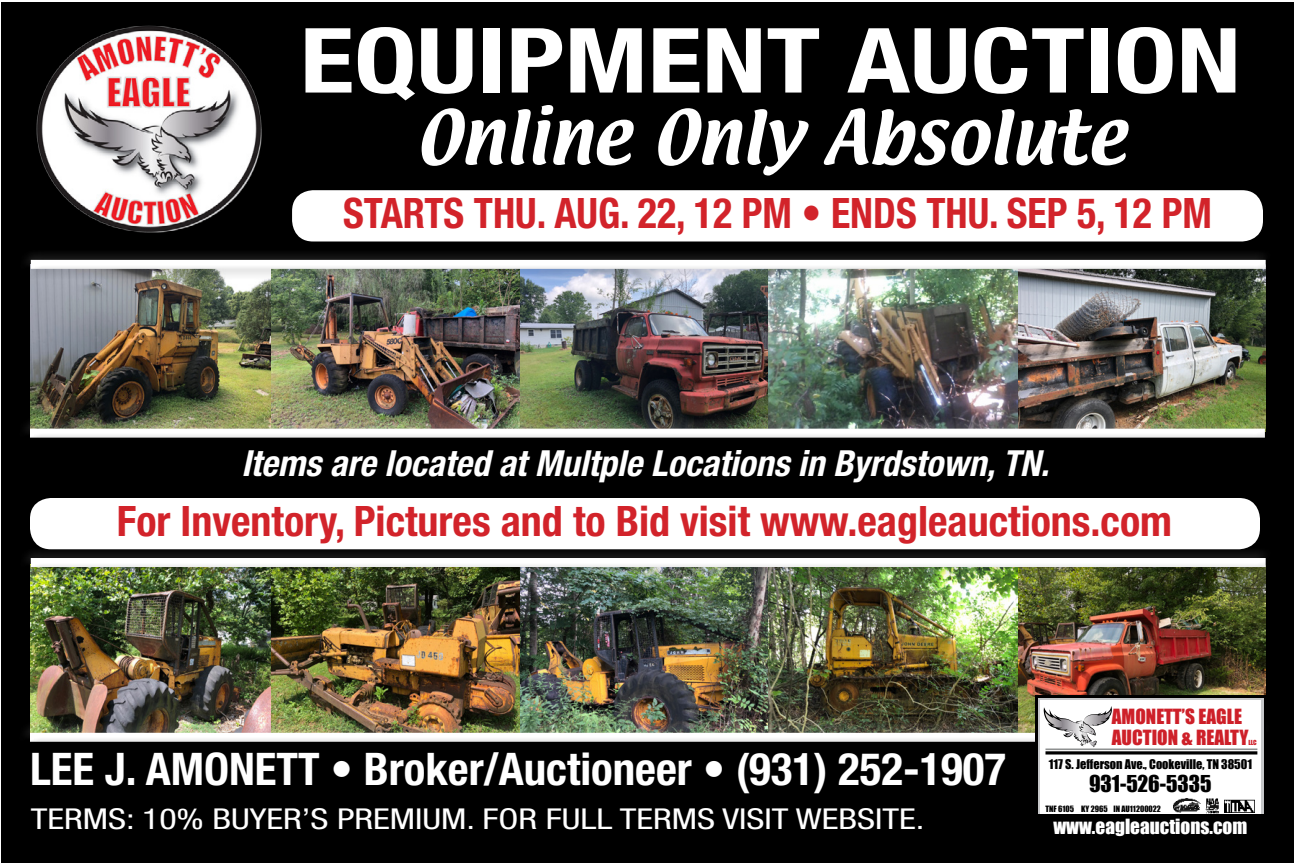
<style>
.page{position:relative;width:1296px;height:864px;background:#fff}
.page>*{position:absolute;margin:0;border:0;box-sizing:border-box;transform-origin:0 0}
.t1{font:700 condensed 90px "Helvetica Neue LT Std";color:#fff;scale:1.25 1}
.t2{font:66px "Textile";color:#fff}
.t3{font:700 condensed 45px "Helvetica Neue LT Std";color:#fff}
.t4{font:700 condensed 42px "Helvetica Neue LT Std";color:#d2232a}
.t5{font:700 condensed 42px "Helvetica Neue LT Std";color:#d2232a;scale:.95 1}
.t6{font:italic 700 condensed 36px "Helvetica Neue LT Std";color:#fff}
.t7{font:condensed 28.8px "Helvetica Neue LT Std";color:#fff;scale:1.25 1}
.t8{font:21.3px "Impact";color:#000}
.t9{font:19.2px/21.3px "Impact";color:#ce2029}
.t10{font:19.2px "Impact";color:#fff}
.t11{font:12.3px "Impact";color:#000}
.t12{font:8.1px "Impact";color:#000}
.t13{font:6.3px "Impact";color:#ce2029}
</style>
<div class="page">
<div style="left:2px;top:2px;width:1292px;height:860px;background:#000"></div>
<img style="left:36px;top:25px;width:200px;height:208px">
<img style="left:30px;top:280px;width:206px;height:138px">
<img style="left:1018px;top:578px;width:248px;height:145px">
<img style="left:1241px;top:280px;width:25px;height:138px">
<img style="left:30px;top:578px;width:242px;height:145px">
<img style="left:272px;top:578px;width:745px;height:145px">
<div style="left:20px;top:548px;width:1252px;height:22px;background:#fff;opacity:.75"></div>
<div style="left:24px;top:555px;width:1252px;height:23px;background:#000;opacity:.75"></div>
<div style="left:23px;top:730px;width:1253px;height:23px;background:#000;opacity:.75"></div>
<div style="left:1035px;top:695px;width:231px;height:145px;background:#000"></div>
<div style="left:1038px;top:698px;width:226px;height:139px;background:#c7c8ca"></div>
<div style="left:1040px;top:700px;width:221px;height:135px;background:#fff"></div>
<hr style="left:1045px;top:749px;width:212px;height:1px;background:#8e9090">
<svg style="left:1045px;top:751px;width:212px;height:4px"></svg>
<img style="left:1174px;top:799px;width:27px;height:14px">
<img style="left:1205px;top:798px;width:14px;height:15px">
<img style="left:1225px;top:800px;width:30px;height:12px">
<div style="left:1037px;top:814px;width:227px;height:23px;background:#000"></div>
<svg style="left:1044px;top:706px;width:68px;height:41px"></svg>
<img style="left:25px;top:625px;width:106px;height:238px">
<img style="left:138px;top:625px;width:873px;height:238px">
<div style="left:30px;top:498px;width:1230px;height:51px;background:#fff;border-radius:21px"></div>
<div style="left:20px;top:250px;width:1252px;height:22px;background:#090909"></div>
<div style="left:24px;top:257px;width:1252px;height:23px;background:#000;opacity:.75"></div>
<div style="left:20px;top:418px;width:1251px;height:23px;background:#fff;opacity:.75"></div>
<div style="left:23px;top:426px;width:1253px;height:23px;background:#000;opacity:.75"></div>
<img style="left:236px;top:63px;width:1005px;height:490px">
<h1 class="t1" style="left:300px;top:6px;width:754px">EQUIPMENT AUCTION</h1>
<h2 class="t2" style="left:416px;top:91px;width:711px">Online Only Absolute</h2>
<p class="t5" style="left:343px;top:188px;width:916px">STARTS THU. AUG. 22, 12 PM • ENDS THU. SEP 5, 12 PM</p>
<p class="t6" style="left:241px;top:442px;width:809px">Items are located at Multple Locations in Byrdstown, TN.</p>
<p class="t4" style="left:117px;top:495px;width:1057px">For Inventory, Pictures and to Bid visit www.eagleauctions.com</p>
<p class="t9" style="left:1112px;top:705px;width:138px">AMONETT’S EAGLE<br>AUCTION &amp; REALTY</p>
<p class="t13" style="left:1249px;top:738px;width:10px">LLC</p>
<p class="t11" style="left:1049px;top:755px;width:205px">117 S. Jefferson Ave., Cookeville, TN 38501</p>
<p class="t8" style="left:1089px;top:767px;width:124px">931-526-5335</p>
<p class="t12" style="left:1045px;top:803px;width:30px">TNF 6105</p>
<p class="t10" style="left:1053px;top:811px;width:195px">www.eagleauctions.com</p>
<p class="t3" style="left:30px;top:742px;width:978px">LEE J. AMONETT • Broker/Auctioneer • (931) 252-1907</p>
<p class="t7" style="left:31px;top:802px;width:716px">TERMS: 10% BUYER’S PREMIUM. FOR FULL TERMS VISIT WEBSITE.</p>
<p class="t12" style="left:1081px;top:803px;width:81px">KY 2965 IN AU11200022</p>
</div>
